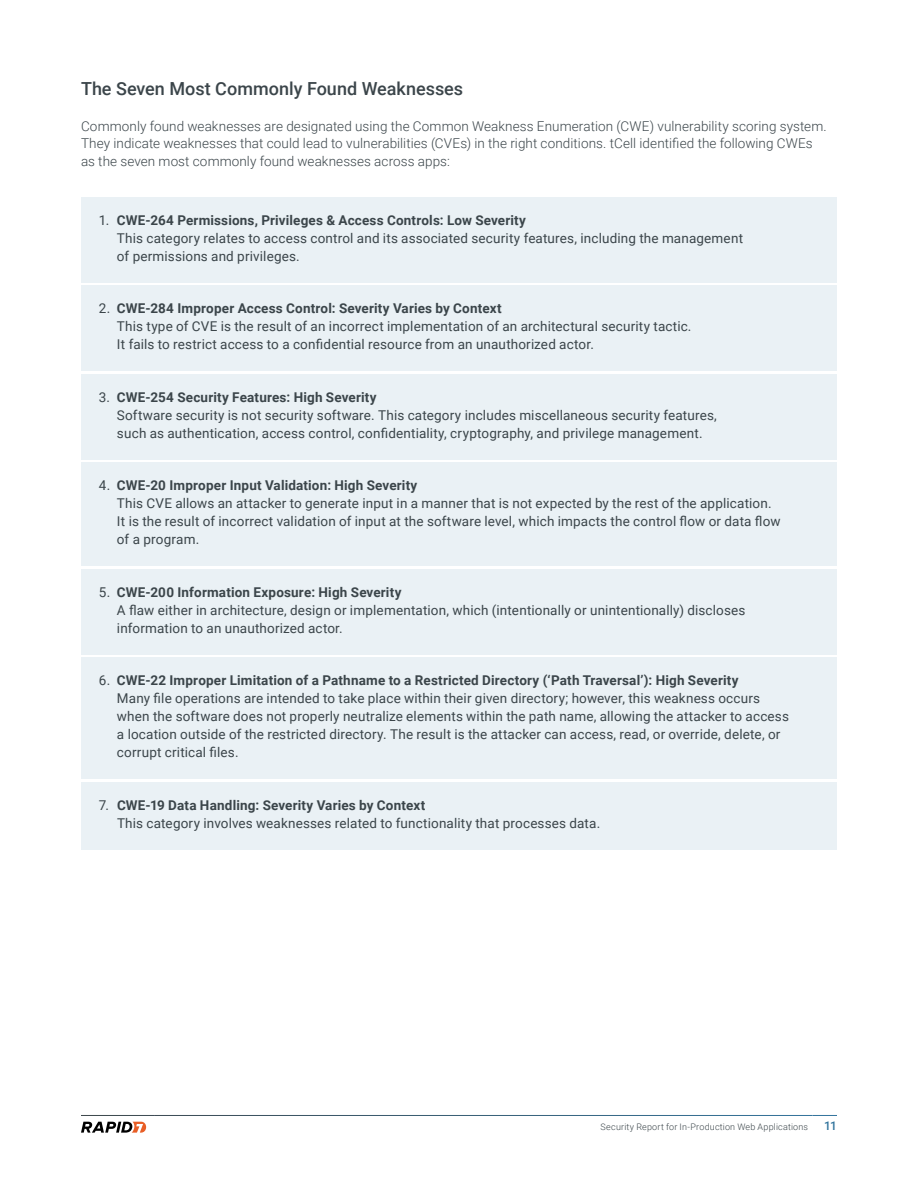
<style>
.page{position:relative;width:918px;height:1188px;background:#fff}
.page>*{position:absolute;margin:0;border:0;box-sizing:border-box;transform-origin:0 0}
.t1{font:500 18px "Roboto";color:#3b454a}
.t2{font:13.5px/18px "Roboto";letter-spacing:.01em;color:#3b454a}
.t3{font:300 13.5px/18px "Roboto";letter-spacing:.005em;color:#3b454a}
.t4{font:500 12px "Roboto";color:#31739c}
.t5{font:300 9px "Roboto";letter-spacing:.02em;color:#3b454a}
.s1{font-weight:700}
</style>
<div class="page">
<svg style="left:813px;top:1115px;width:24px;height:1px"></svg>
<svg style="left:81px;top:1122px;width:65px;height:11px"></svg>
<div style="left:81px;top:197px;width:756px;height:85px;background:#eaf1f5"></div>
<div style="left:81px;top:285px;width:756px;height:86px;background:#eaf1f5"></div>
<div style="left:81px;top:374px;width:756px;height:85px;background:#eaf1f5"></div>
<div style="left:81px;top:462px;width:756px;height:104px;background:#eaf1f5"></div>
<div style="left:81px;top:569px;width:756px;height:85px;background:#eaf1f5"></div>
<div style="left:81px;top:657px;width:756px;height:122px;background:#eaf1f5"></div>
<div style="left:81px;top:782px;width:756px;height:67px;background:#eaf1f5"></div>
<h1 class="t1" style="left:81px;top:75px;width:384px">The Seven Most Commonly Found Weaknesses</h1>
<p class="t3" style="left:81px;top:116px;width:747px">Commonly found weaknesses are designated using the Common Weakness Enumeration (CWE) vulnerability scoring system.<br>They indicate weaknesses that could lead to vulnerabilities (CVEs) in the right conditions. tCell identified the following CWEs as the seven most commonly found weaknesses across apps:</p>
<p class="t2" style="left:117px;top:211px;width:628px;text-indent:-18px">1. <span class="s1">CWE-264 Permissions, Privileges &amp; Access Controls: Low Severity<br></span>This category relates to access control and its associated security features, including the management of permissions and privileges.</p>
<p class="t2" style="left:117px;top:299px;width:576px;text-indent:-18px">2. <span class="s1">CWE-284 Improper Access Control: Severity Varies by Context<br></span>This type of CVE is the result of an incorrect implementation of an architectural security tactic.<br>It fails to restrict access to a confidential resource from an unauthorized actor.</p>
<p class="t2" style="left:117px;top:388px;width:601px;text-indent:-18px">3. <span class="s1">CWE-254 Security Features: High Severity<br></span>Software security is not security software. This category includes miscellaneous security features, such as authentication, access control, confidentiality, cryptography, and privilege management.</p>
<p class="t2" style="left:117px;top:476px;width:665px;text-indent:-18px">4. <span class="s1">CWE-20 Improper Input Validation: High Severity<br></span>This CVE allows an attacker to generate input in a manner that is not expected by the rest of the application.<br>It is the result of incorrect validation of input at the software level, which impacts the control flow or data flow of a program.</p>
<p class="t2" style="left:117px;top:583px;width:630px;text-indent:-18px">5. <span class="s1">CWE-200 Information Exposure: High Severity<br></span>A flaw either in architecture, design or implementation, which (intentionally or unintentionally) discloses information to an unauthorized actor.</p>
<p class="t2" style="left:117px;top:671px;width:673px;text-indent:-18px">6. <span class="s1">CWE-22 Improper Limitation of a Pathname to a Restricted Directory (‘Path Traversal’): High Severity<br></span>Many file operations are intended to take place within their given directory; however, this weakness occurs when the software does not properly neutralize elements within the path name, allowing the attacker to access a location outside of the restricted directory. The result is the attacker can access, read, or override, delete, or corrupt critical files.</p>
<p class="t2" style="left:117px;top:796px;width:485px;text-indent:-18px">7. <span class="s1">CWE-19 Data Handling: Severity Varies by Context<br></span>This category involves weaknesses related to functionality that processes data.</p>
<p class="t5" style="left:601px;top:1120px;width:209px">Security Report for In-Production Web Applications</p>
<p class="t4" style="left:824px;top:1118px;width:14px">11</p>
</div>
